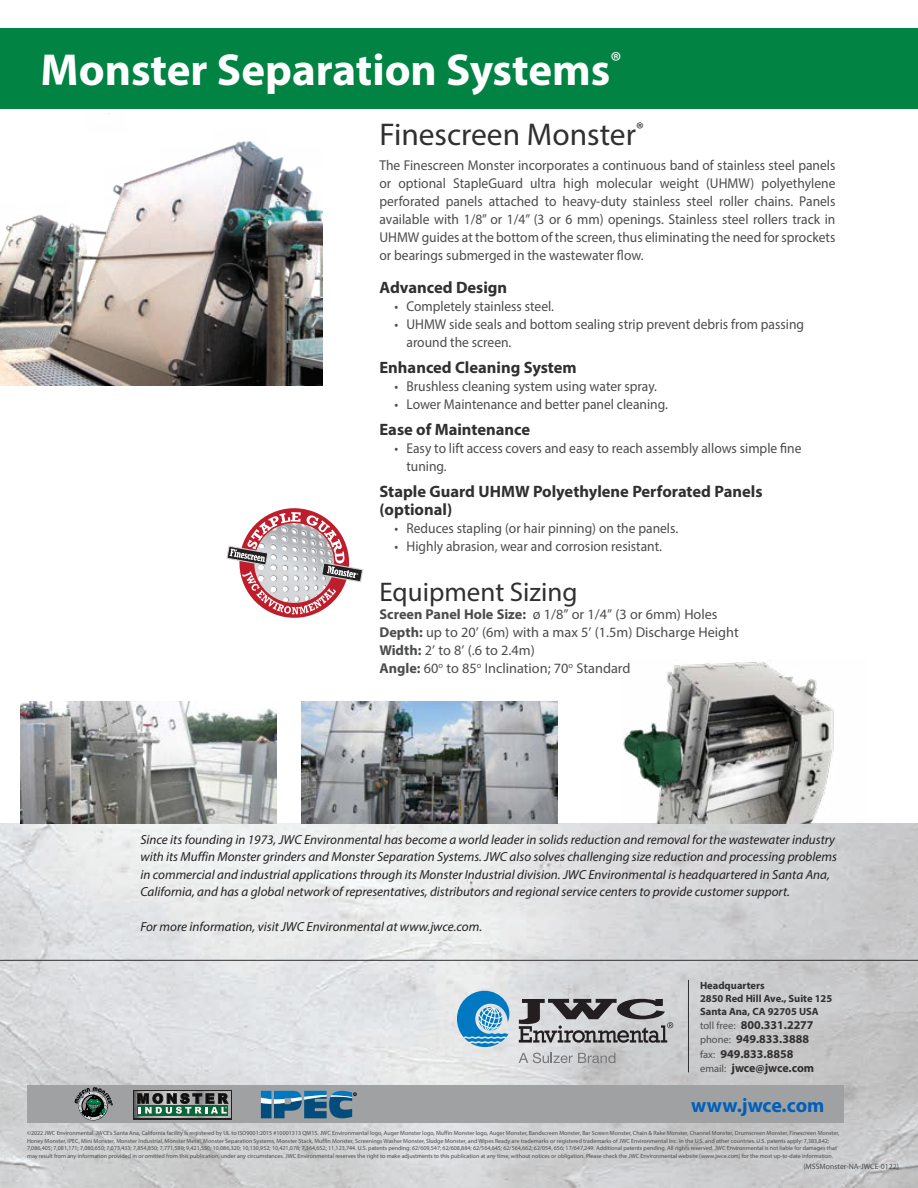
<style>
.page{position:relative;width:918px;height:1188px;background:#fff}
.page>*{position:absolute;margin:0;border:0;box-sizing:border-box;transform-origin:0 0}
.t1{font:700 45px "Myriad Pro";color:#fff}
.t2{font:31.5px "Myriad Pro";color:#312f30}
.t3{font:27px "Myriad Pro";color:#312f30}
.t4{font:700 19.95px "Myriad Pro";color:#005fb9}
.t5{font:700 16.5px/18px "Myriad Pro";color:#312f30}
.t6{font:14.25px/18px "Myriad Pro";color:#4b4c4d;scale:.95 1}
.t7{font:14.25px/18px "Myriad Pro";color:#4b4c4d}
.t8{font:italic 13.2px/17.5px "Myriad Pro";color:#231f20}
.t9{font:700 12px/14.4px "Myriad Pro";color:#312f30}
.t10{font:700 10.5px/12.6px "Myriad Pro";color:#312f30}
.t11{font:7.8px "Myriad Pro";color:#4b4c4d}
.t12{font:6px/7.5px "Myriad Pro";color:#4b4c4d}
.s1{font-weight:700}
.s2{font-weight:400;font-size:10.5px;color:#4b4c4d}
</style>
<div class="page">
<img style="left:0;top:824px;width:918px;height:364px">
<hr style="left:0;top:960px;width:918px;height:1px;background:#312f30">
<svg style="left:519px;top:1053px;width:96px;height:10px"></svg>
<svg style="left:457px;top:991px;width:216px;height:56px;background:#92a3af"></svg>
<hr style="left:688px;top:980px;width:1px;height:92px;background:#312f30">
<div style="left:0;top:28px;width:918px;height:81px;background:#008343"></div>
<div style="left:27px;top:1086px;width:817px;height:37px;background:#9fa1a3"></div>
<svg style="left:75px;top:1087px;width:38px;height:34px"></svg>
<div style="left:133px;top:1090px;width:99px;height:29px;background:#636362"></div>
<img style="left:135px;top:1091px;width:96px;height:27px">
<div style="left:138px;top:1105px;width:90px;height:10px;background:#0c6638"></div>
<img style="left:136px;top:1092px;width:94px;height:13px">
<svg style="left:138px;top:1093px;width:90px;height:21px"></svg>
<svg style="left:261px;top:1091px;width:96px;height:27px"></svg>
<img style="left:623px;top:661px;width:211px;height:162px">
<img style="left:301px;top:702px;width:256px;height:121px">
<img style="left:20px;top:702px;width:256px;height:121px">
<img style="left:0;top:113px;width:322px;height:272px">
<svg style="left:226px;top:509px;width:137px;height:108px"></svg>
<h1 class="t1" style="left:40px;top:41px;width:582px">Monster Separation Systems<sup>®</sup></h1>
<h2 class="t2" style="left:379px;top:115px;width:266px">Finescreen Monster<sup>®</sup></h2>
<p class="t6" style="left:379px;top:156px;width:482px;text-align:justify">The Finescreen Monster incorporates a continuous band of stainless steel panels or optional StapleGuard ultra high molecular weight (UHMW) polyethylene perforated panels attached to heavy-duty stainless steel roller chains. Panels available with 1/8” or 1/4” (3 or 6 mm) openings. Stainless steel rollers track in UHMW guides at the bottom of the screen, thus eliminating the need for sprockets or bearings submerged in the wastewater flow.</p>
<h3 class="t5" style="left:379px;top:278px;width:129px">Advanced Design</h3>
<h3 class="t6" style="left:394px;top:297px;width:169px">• Completely stainless steel.</h3>
<h3 class="t6" style="left:406px;top:315px;width:420px;text-indent:-12px">• UHMW side seals and bottom sealing strip prevent debris from passing around the screen.</h3>
<h3 class="t5" style="left:379px;top:358px;width:199px">Enhanced Cleaning System</h3>
<h3 class="t6" style="left:394px;top:377px;width:278px">• Brushless cleaning system using water spray.</h3>
<h3 class="t6" style="left:394px;top:395px;width:289px">• Lower Maintenance and better panel cleaning.</h3>
<h3 class="t5" style="left:379px;top:420px;width:152px">Ease of Maintenance</h3>
<h3 class="t6" style="left:406px;top:439px;width:417px;text-indent:-12px">• Easy to lift access covers and easy to reach assembly allows simple fine tuning.</h3>
<h3 class="t5" style="left:379px;top:482px;width:385px">Staple Guard UHMW Polyethylene Perforated Panels (optional)</h3>
<h3 class="t6" style="left:394px;top:519px;width:300px">• Reduces stapling (or hair pinning) on the panels.</h3>
<h3 class="t6" style="left:394px;top:537px;width:283px">• Highly abrasion, wear and corrosion resistant.</h3>
<h3 class="t3" style="left:379px;top:575px;width:200px">Equipment Sizing</h3>
<h3 class="t7" style="left:379px;top:605px;width:361px"><span class="s1">Screen Panel Hole Size:</span> ø 1/8” or 1/4” (3 or 6mm) Holes <span class="s1">Depth:</span> up to 20’ (6m) with a max 5’ (1.5m) Discharge Height <span class="s1">Width:</span> 2’ to 8’ (.6 to 2.4m)<br><span class="s1">Angle:</span> 60<sup>o</sup> to 85<sup>o</sup> Inclination; 70<sup>o</sup> Standard</h3>
<p class="t8" style="left:140px;top:830px;width:698px">Since its founding in 1973, JWC Environmental has become a world leader in solids reduction and removal for the wastewater industry with its Muffin Monster grinders and Monster Separation Systems. JWC also solves challenging size reduction and processing problems in commercial and industrial applications through its Monster Industrial division. JWC Environmental is headquartered in Santa Ana, California, and has a global network of representatives, distributors and regional service centers to provide customer support.</p>
<h3 class="t8" style="left:140px;top:918px;width:343px">For more information, visit JWC Environmental at www.jwce.com.</h3>
<h3 class="t10" style="left:700px;top:979px;width:134px">Headquarters<br>2850 Red Hill Ave., Suite 125<br>Santa Ana, CA 92705 USA</h3>
<h3 class="t9" style="left:700px;top:1017px;width:116px"><span class="s2">toll free:</span> 800.331.2277 <span class="s2">phone:</span> 949.833.3888 <span class="s2">fax:</span> 949.833.8858 <span class="s2">email:</span> jwce@jwce.com</h3>
<h3 class="t4" style="left:691px;top:1092px;width:135px">www.jwce.com</h3>
<p class="t12" style="left:27px;top:1129px;width:814px">©2022 JWC Environmental. JWCE’s Santa Ana, California facility is registered by UL to ISO9001:2015 #10001313 QM15. JWC Environmental logo, Auger Monster logo, Muffin Monster logo, Auger Monster, Bandscreen Monster, Bar Screen Monster, Chain &amp; Rake Monster, Channel Monster, Drumscreen Monster, Finescreen Monster, Honey Monster, IPEC, Mini Monster, Monster Industrial, Monster Metal, Monster Separation Systems, Monster Stack, Muffin Monster, Screenings Washer Monster, Sludge Monster, and Wipes Ready are trademarks or registered trademarks of JWC Environmental Inc. in the U.S. and other countries. U.S. patents apply: 7,383,842; 7,086,405; 7,081,171; 7,080,650; 7,073,433; 7,854,850; 7,771,589; 9,421,550; 10,086,320; 10,130,952; 10,421,078; 7,364,652; 11,123,744. U.S. patents pending: 62/609,547; 62/608,884; 62/564,645; 62/564,662; 62/054, 656; 17/647,249. Additional patents pending. All rights reserved. JWC Environmental is not liable for damages that may result from any information provided in or omitted from this publication, under any circumstances. JWC Environmental reserves the right to make adjustments to this publication at any time, without notices or obligation. Please check the JWC Environmental website (www.jwce.com) for the most up-to-date information.</p>
<h3 class="t11" style="left:803px;top:1162px;width:97px">(MSSMonster-NA-JWCE-0122)</h3>
</div>
